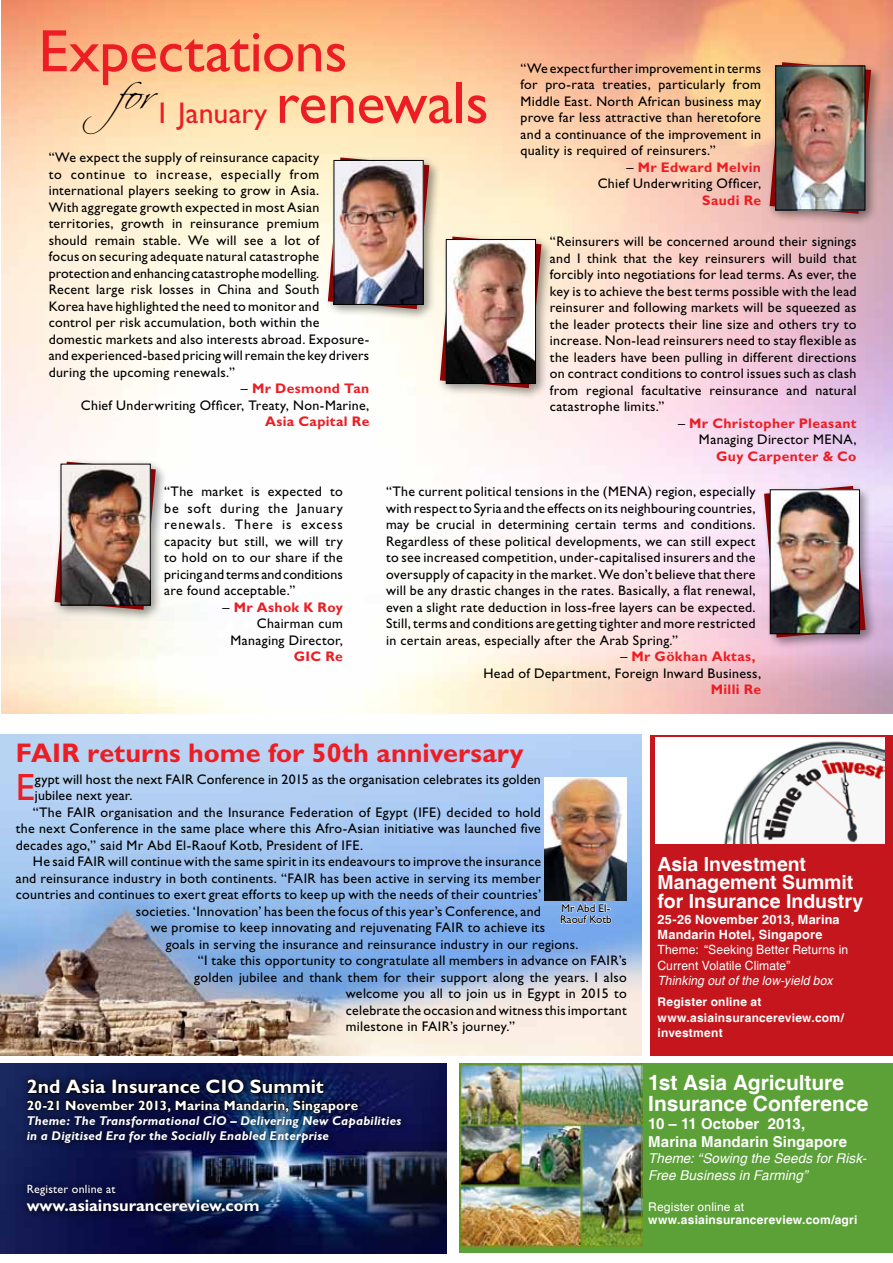
<style>
.page{position:relative;width:893px;height:1263px;background:#fff}
.page>*{position:absolute;margin:0;border:0;box-sizing:border-box;transform-origin:0 0}
.t1{font:60px "Gill Sans";letter-spacing:-.005em;color:#ed1d24}
.t2{font:38.1px "Gill Sans";color:#ed1d24}
.t3{font:30px "Gill Sans";letter-spacing:.005em;color:#ed1d24}
.t4{font:700 27px "Gill Sans";color:#ed1d24}
.t5{font:700 21px/21px "Helvetica";letter-spacing:-.005em;color:#fff}
.t6{font:700 19.5px/18.8px "Helvetica";color:#fff}
.t7{font:700 19.5px "Gill Sans";letter-spacing:.005em;color:#fff}
.t8{font:700 16.5px "Gill Sans";color:#fff}
.t9{font:700 15px/18px "Helvetica";letter-spacing:.01em;color:#fff}
.t10{font:13.95px/16.5px "Gill Sans";letter-spacing:.02em;color:#000;text-align:right}
.t11{font:700 13.95px "Gill Sans";letter-spacing:.025em;color:#ed1d24}
.t12{font:italic 13.5px/16.2px "Helvetica";letter-spacing:.005em;color:#fff}
.t13{font:700 13.5px "Gill Sans";letter-spacing:.015em;color:#fff}
.t14{font:italic 700 12.75px/15.3px "Gill Sans";letter-spacing:.02em;color:#fff}
.t15{font:12.75px/15.3px "Helvetica";letter-spacing:.01em;color:#fff;scale:.95 1}
.t16{font:700 12.75px/15.3px "Helvetica";letter-spacing:.015em;color:#fff}
.t17{font:italic 12.75px "Helvetica";letter-spacing:.01em;color:#fff;scale:.95 1}
.t18{font:700 12px/16.2px "Helvetica";letter-spacing:.02em;color:#fff}
.t19{font:12px "Helvetica";letter-spacing:.015em;color:#fff}
.t20{font:12px "Gill Sans";letter-spacing:.02em;color:#fff}
.t21{font:11.25px/11.2px "Gill Sans";color:#000}
.s1{font-size:60px}
.s2{font-weight:700;color:#ed1d24}
</style>
<div class="page">
<img style="left:1px;top:0;width:892px;height:714px">
<div style="left:766px;top:58px;width:117px;height:167px;background:#000;opacity:.4"></div>
<svg style="left:770px;top:62px;width:101px;height:152px"></svg>
<img style="left:777px;top:68px;width:86px;height:140px">
<div style="left:775px;top:66px;width:90px;height:144px;border:1px solid #000"></div>
<div style="left:760px;top:482px;width:117px;height:167px;background:#000;opacity:.4"></div>
<svg style="left:764px;top:486px;width:102px;height:151px"></svg>
<img style="left:772px;top:492px;width:86px;height:140px">
<div style="left:770px;top:490px;width:90px;height:144px;border:1px solid #000"></div>
<div style="left:436px;top:233px;width:117px;height:166px;background:#000;opacity:.4"></div>
<svg style="left:440px;top:237px;width:101px;height:151px"></svg>
<img style="left:448px;top:241px;width:86px;height:141px">
<div style="left:446px;top:239px;width:90px;height:145px;border:1px solid #000"></div>
<div style="left:324px;top:153px;width:117px;height:167px;background:#000;opacity:.4"></div>
<svg style="left:328px;top:157px;width:101px;height:152px"></svg>
<img style="left:336px;top:162px;width:85px;height:141px">
<div style="left:334px;top:160px;width:89px;height:145px;border:1px solid #000"></div>
<div style="left:51px;top:458px;width:116px;height:163px;background:#000;opacity:.4"></div>
<svg style="left:55px;top:462px;width:101px;height:148px"></svg>
<img style="left:61px;top:466px;width:89px;height:140px">
<div style="left:61px;top:464px;width:89px;height:141px;border:1px solid #000"></div>
<div style="left:459px;top:1063px;width:434px;height:190px;background:#5ca038"></div>
<img style="left:459px;top:1064px;width:183px;height:183px">
<img style="left:0;top:1063px;width:446px;height:190px">
<img style="left:19px;top:1071px;width:389px;height:148px">
<svg style="left:27px;top:1079px;width:331px;height:34px"></svg>
<img style="left:0;top:735px;width:642px;height:320px">
<img style="left:545px;top:777px;width:82px;height:124px">
<svg style="left:560px;top:903px;width:52px;height:21px"></svg>
<div style="left:651px;top:735px;width:242px;height:320px;background:#c4161c"></div>
<img style="left:655px;top:738px;width:229px;height:105px">
<h1 class="t1" style="left:38px;top:17px;width:311px">Expectations</h1>
<h3 class="t3" style="left:115px;top:96px;width:375px"><sup>for</sup>1 January <span class="s1">renewals</span></h3>
<p class="t10" style="left:49px;top:149px;width:322px;text-align:left">“We expect the supply of reinsurance capacity<br>to continue to increase, especially from international players seeking to grow in Asia.<br>With aggregate growth expected in most Asian territories, growth in reinsurance premium<br>should remain stable. We will see a lot of<br>focus on securing adequate natural catastrophe protection and enhancing catastrophe modelling.<br>Recent large risk losses in China and South<br>Korea have highlighted the need to monitor and<br>control per risk accumulation, both within the domestic markets and also interests abroad. Exposure&shy;and experienced-based pricing will remain the key drivers during the upcoming renewals.”</p>
<p class="t10" style="left:81px;top:380px;width:290px">– <span class="s2">Mr Desmond Tan<br></span>Chief Underwriting Officer, Treaty, Non-Marine,</p>
<p class="t11" style="left:265px;top:413px;width:106px">Asia Capital Re</p>
<p class="t10" style="left:521px;top:60px;width:242px;text-align:justify">“We expect further improvement in terms for pro-rata treaties, particularly from Middle East. North African business may prove far less attractive than heretofore and a continuance of the improvement in quality is required of reinsurers.”</p>
<p class="t10" style="left:598px;top:159px;width:165px">– <span class="s2">Mr Edward Melvin<br></span>Chief Underwriting Officer,</p>
<p class="t11" style="left:702px;top:192px;width:60px">Saudi Re</p>
<p class="t10" style="left:550px;top:233px;width:308px;text-align:justify">“Reinsurers will be concerned around their signings and I think that the key reinsurers will build that forcibly into negotiations for lead terms. As ever, the key is to achieve the best terms possible with the lead reinsurer and following markets will be squeezed as the leader protects their line size and others try to increase. Non-lead reinsurers need to stay flexible as the leaders have been pulling in different directions on contract conditions to control issues such as clash from regional facultative reinsurance and natural catastrophe limits.”</p>
<p class="t10" style="left:678px;top:415px;width:180px">– <span class="s2">Mr Christopher Pleasant<br></span>Managing Director MENA,</p>
<p class="t11" style="left:716px;top:448px;width:142px">Guy Carpenter &amp; Co</p>
<p class="t10" style="left:164px;top:483px;width:180px;text-align:justify">“The market is expected to be soft during the January renewals. There is excess capacity but still, we will try to hold on to our share if the pricing and terms and conditions are found acceptable.”</p>
<p class="t10" style="left:223px;top:599px;width:122px">– <span class="s2">Mr Ashok K Roy<br></span>Chairman cum<br>Managing Director,</p>
<p class="t11" style="left:294px;top:648px;width:51px">GIC Re</p>
<p class="t10" style="left:386px;top:483px;width:371px;text-align:justify">“The current political tensions in the (MENA) region, especially with respect to Syria and the effects on its neighbouring countries, may be crucial in determining certain terms and conditions.<br>Regardless of these political developments, we can still expect to see increased competition, under-capitalised insurers and the oversupply of capacity in the market. We don’t believe that there will be any drastic changes in the rates. Basically, a flat renewal, even a slight rate deduction in loss-free layers can be expected.<br>Still, terms and conditions are getting tighter and more restricted in certain areas, especially after the Arab Spring.”</p>
<p class="t10" style="left:483px;top:648px;width:279px;text-align:left;text-indent:137px">– <span class="s2">Mr Gökhan Aktas,<br></span>Head of Department, Foreign Inward Business,</p>
<p class="t11" style="left:711px;top:681px;width:52px">Milli Re</p>
<h3 class="t4" style="left:16px;top:737px;width:509px">FAIR returns home for 50th anniversary</h3>
<h2 class="t2" style="left:16px;top:765px;width:21px">E</h2>
<p class="t10" style="left:35px;top:771px;width:507px">gypt will host the next FAIR Conference in 2015 as the organisation celebrates its golden</p>
<p class="t10" style="left:35px;top:787px;width:99px">jubilee next year.</p>
<p class="t10" style="left:33px;top:804px;width:510px">“The FAIR organisation and the Insurance Federation of Egypt (IFE) decided to hold</p>
<p class="t10" style="left:16px;top:820px;width:527px">the next Conference in the same place where this Afro-Asian initiative was launched five</p>
<p class="t10" style="left:16px;top:837px;width:349px">decades ago,” said Mr Abd El-Raouf Kotb, President of IFE.</p>
<p class="t10" style="left:33px;top:853px;width:510px">He said FAIR will continue with the same spirit in its endeavours to improve the insurance</p>
<p class="t10" style="left:16px;top:870px;width:527px">and reinsurance industry in both continents. “FAIR has been active in serving its member</p>
<p class="t10" style="left:16px;top:886px;width:527px">countries and continues to exert great efforts to keep up with the needs of their countries’</p>
<p class="t10" style="left:136px;top:903px;width:407px">societies. ‘Innovation’ has been the focus of this year’s Conference, and</p>
<p class="t10" style="left:151px;top:919px;width:396px">we promise to keep innovating and rejuvenating FAIR to achieve its</p>
<p class="t10" style="left:166px;top:936px;width:414px">goals in serving the insurance and reinsurance industry in our regions.</p>
<p class="t10" style="left:198px;top:952px;width:430px">“I take this opportunity to congratulate all members in advance on FAIR’s</p>
<p class="t10" style="left:194px;top:969px;width:434px">golden jubilee and thank them for their support along the years. I also</p>
<p class="t10" style="left:346px;top:985px;width:282px">welcome you all to join us in Egypt in 2015 to</p>
<p class="t10" style="left:346px;top:1002px;width:282px">celebrate the occasion and witness this important</p>
<p class="t10" style="left:346px;top:1018px;width:171px">milestone in FAIR’s journey.”</p>
<p class="t21" style="left:560px;top:902px;width:53px">Mr Abd El-<br>Raouf Kotb</p>
<h3 class="t7" style="left:27px;top:1075px;width:299px">2nd Asia Insurance CIO Summit</h3>
<p class="t13" style="left:27px;top:1097px;width:333px">20-21 November 2013, Marina Mandarin, Singapore</p>
<p class="t14" style="left:27px;top:1113px;width:376px">Theme: The Transformational CIO – Delivering New Capabilities in a Digitised Era for the Socially Enabled Enterprise</p>
<p class="t20" style="left:27px;top:1182px;width:90px">Register online at</p>
<p class="t8" style="left:27px;top:1196px;width:234px">www.asiainsurancereview.com</p>
<h3 class="t6" style="left:657px;top:855px;width:207px">Asia Investment<br>Management Summit for Insurance Industry</h3>
<p class="t16" style="left:657px;top:912px;width:184px">25-26 November 2013, Marina<br>Mandarin Hotel, Singapore</p>
<p class="t15" style="left:657px;top:942px;width:202px">Theme: “Seeking Better Returns in<br>Current Volatile Climate”</p>
<p class="t17" style="left:657px;top:973px;width:186px">Thinking out of the low-yield box</p>
<p class="t18" style="left:657px;top:994px;width:188px">Register online at www.asiainsurancereview.com/</p>
<p class="t18" style="left:657px;top:1025px;width:67px">investment</p>
<h3 class="t5" style="left:648px;top:1073px;width:222px">1st Asia Agriculture<br>Insurance Conference</h3>
<p class="t9" style="left:648px;top:1115px;width:200px">10 – 11 October 2013,<br>Marina Mandarin Singapore</p>
<p class="t12" style="left:648px;top:1151px;width:220px">Theme: “Sowing the Seeds for Risk-<br>Free Business in Farming”</p>
<p class="t19" style="left:648px;top:1199px;width:97px">Register online at</p>
<p class="t18" style="left:648px;top:1212px;width:211px">www.asiainsurancereview.com/agri</p>
</div>
